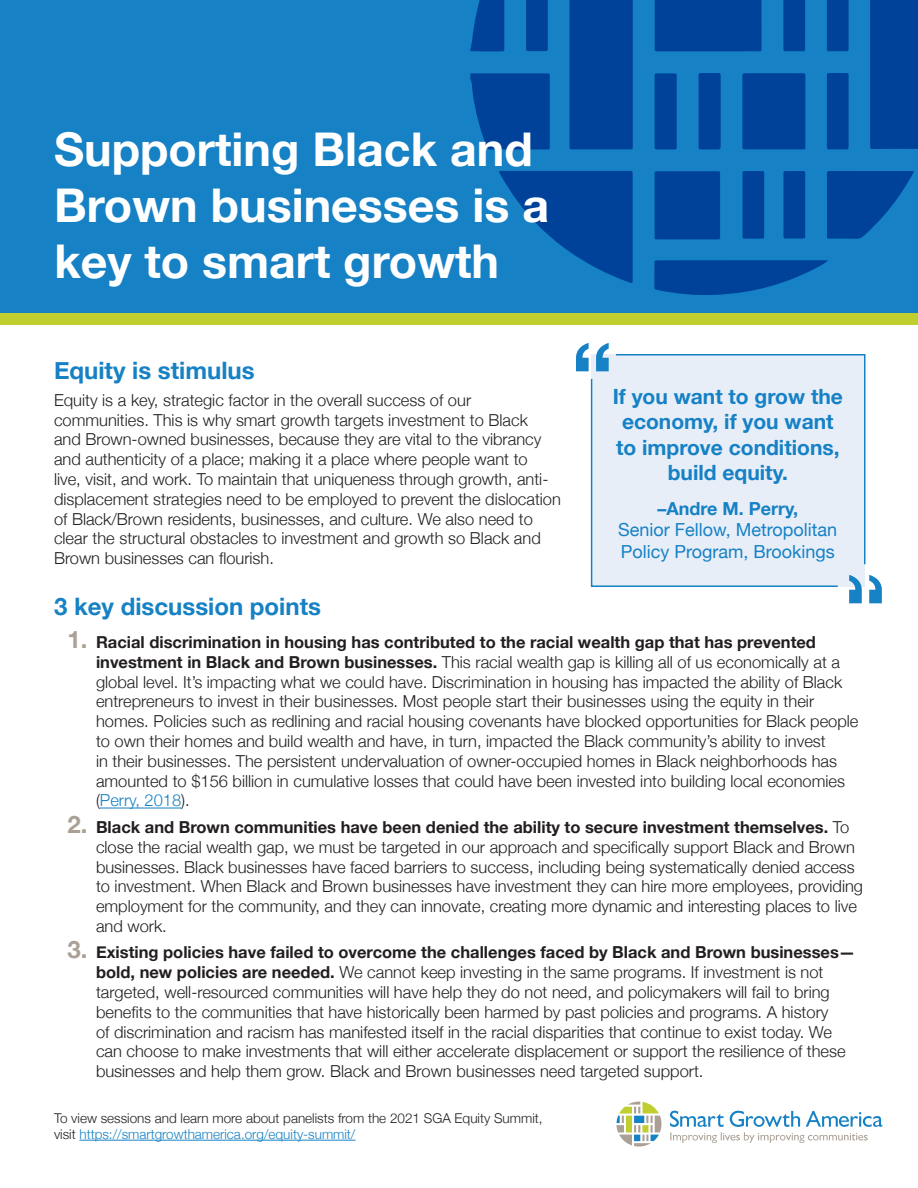
<style>
.page{position:relative;width:918px;height:1188px;background:#fff}
.page>*{position:absolute;margin:0;border:0;box-sizing:border-box;transform-origin:0 0}
.Title_1{font:700 46.5px/55.8px "Helvetica Neue";color:#fff}
.t1{font:700 24px "Helvetica Neue";color:#1681c4}
.body{font:700 21px/25.2px "Helvetica Neue";color:#1681c4;text-align:center}
.body-2{font:18px/21.6px "Helvetica Neue";color:#1681c4;text-align:center}
.body-3{font:300 16.5px/19.8px "Helvetica Neue";color:#231f20}
.body-4{font:300 13.5px/16.2px "Helvetica Neue";color:#231f20}
.s1{font-weight:700;font-size:24px;color:#aaa095}
.s2{font-weight:700}
.s3{color:#1681c4}
</style>
<div class="page">
<div style="left:0;top:278px;width:918px;height:47px;background:#c0ce30"></div>
<div style="left:0;top:0;width:918px;height:313px;background:#1681c4"></div>
<hr style="left:100px;top:808px;width:81px;height:1px;background:#1681c4">
<svg style="left:470px;top:73px;width:80px;height:77px;background:#02479d"></svg>
<div style="left:870px;top:0;width:48px;height:149px;background:#004199"></div>
<div style="left:570px;top:0;width:63px;height:149px;background:#004199"></div>
<svg style="left:499px;top:171px;width:134px;height:112px"></svg>
<div style="left:655px;top:0;width:107px;height:52px;background:#004199"></div>
<div style="left:742px;top:73px;width:63px;height:76px;background:#004199"></div>
<svg style="left:654px;top:260px;width:174px;height:35px"></svg>
<div style="left:655px;top:171px;width:65px;height:68px;background:#004199"></div>
<svg style="left:827px;top:171px;width:87px;height:68px"></svg>
<svg style="left:470px;top:0;width:34px;height:52px;background:#034a9f"></svg>
<div style="left:699px;top:73px;width:22px;height:76px;background:#004199"></div>
<svg style="left:654px;top:73px;width:23px;height:77px;background:#01449b"></svg>
<svg style="left:827px;top:0;width:22px;height:51px"></svg>
<svg style="left:783px;top:0;width:22px;height:51px"></svg>
<svg style="left:526px;top:0;width:22px;height:51px"></svg>
<div style="left:827px;top:73px;width:22px;height:76px;background:#004199"></div>
<svg style="left:742px;top:171px;width:22px;height:68px"></svg>
<svg style="left:783px;top:171px;width:22px;height:68px"></svg>
<svg style="left:576px;top:343px;width:33px;height:28px"></svg>
<svg style="left:849px;top:575px;width:33px;height:28px"></svg>
<svg style="left:615px;top:354px;width:251px;height:212px;background:#dae7f4"></svg>
<div style="left:590px;top:377px;width:249px;height:210px;background:#e7eef8"></div>
<svg style="left:616px;top:1102px;width:46px;height:45px"></svg>
<svg style="left:670px;top:1110px;width:213px;height:33px"></svg>
<hr style="left:79px;top:1140px;width:276px;height:1px;background:#1681c4">
<p class="Title_1" style="left:54px;top:123px;width:497px">Supporting Black and<br>Brown businesses is a key to smart growth</p>
<h1 class="t1" style="left:54px;top:352px;width:202px">Equity is stimulus</h1>
<p class="body-3" style="left:54px;top:389px;width:509px">Equity is a key, strategic factor in the overall success of our communities. This is why smart growth targets investment to Black<br>and Brown-owned businesses, because they are vital to the vibrancy and authenticity of a place; making it a place where people want to<br>live, visit, and work. To maintain that uniqueness through growth, anti&shy;displacement strategies need to be employed to prevent the dislocation of Black/Brown residents, businesses, and culture. We also need to clear the structural obstacles to investment and growth so Black and Brown businesses can flourish.</p>
<h1 class="t1" style="left:54px;top:588px;width:269px">3 key discussion points</h1>
<p class="body-3" style="left:96px;top:631px;width:764px;text-indent:-28px"><span class="s1">1.</span> <span class="s2">Racial discrimination in housing has contributed to the racial wealth gap that has prevented investment in Black and Brown businesses.</span> This racial wealth gap is killing all of us economically at a global level. It’s impacting what we could have. Discrimination in housing has impacted the ability of Black entrepreneurs to invest in their businesses. Most people start their businesses using the equity in their homes. Policies such as redlining and racial housing covenants have blocked opportunities for Black people to own their homes and build wealth and have, in turn, impacted the Black community’s ability to invest<br>in their businesses. The persistent undervaluation of owner-occupied homes in Black neighborhoods has amounted to $156 billion in cumulative losses that could have been invested into building local economies (<span class="s3">Perry, 2018</span>).</p>
<p class="body-3" style="left:96px;top:816px;width:769px;text-indent:-28px"><span class="s1">2.</span> <span class="s2">Black and Brown communities have been denied the ability to secure investment themselves.</span> To close the racial wealth gap, we must be targeted in our approach and specifically support Black and Brown businesses. Black businesses have faced barriers to success, including being systematically denied access to investment. When Black and Brown businesses have investment they can hire more employees, providing employment for the community, and they can innovate, creating more dynamic and interesting places to live and work.</p>
<p class="body-3" style="left:96px;top:941px;width:761px;text-indent:-28px"><span class="s1">3.</span> <span class="s2">Existing policies have failed to overcome the challenges faced by Black and Brown businesses— bold, new policies are needed.</span> We cannot keep investing in the same programs. If investment is not targeted, well-resourced communities will have help they do not need, and policymakers will fail to bring benefits to the communities that have historically been harmed by past policies and programs. A history<br>of discrimination and racism has manifested itself in the racial disparities that continue to exist today. We can choose to make investments that will either accelerate displacement or support the resilience of these businesses and help them grow. Black and Brown businesses need targeted support.</p>
<p class="body" style="left:613px;top:385px;width:232px">If you want to grow the economy, if you want to improve conditions, build equity.</p>
<p class="body-2" style="left:618px;top:499px;width:221px"><span class="s2">–Andre M. Perry,<br></span>Senior Fellow, Metropolitan<br>Policy Program, Brookings</p>
<p class="body-4" style="left:54px;top:1109px;width:490px">To view sessions and learn more about panelists from the 2021 SGA Equity Summit, visit <span class="s3">https://smartgrowthamerica.org/equity-summit/</span></p>
</div>
